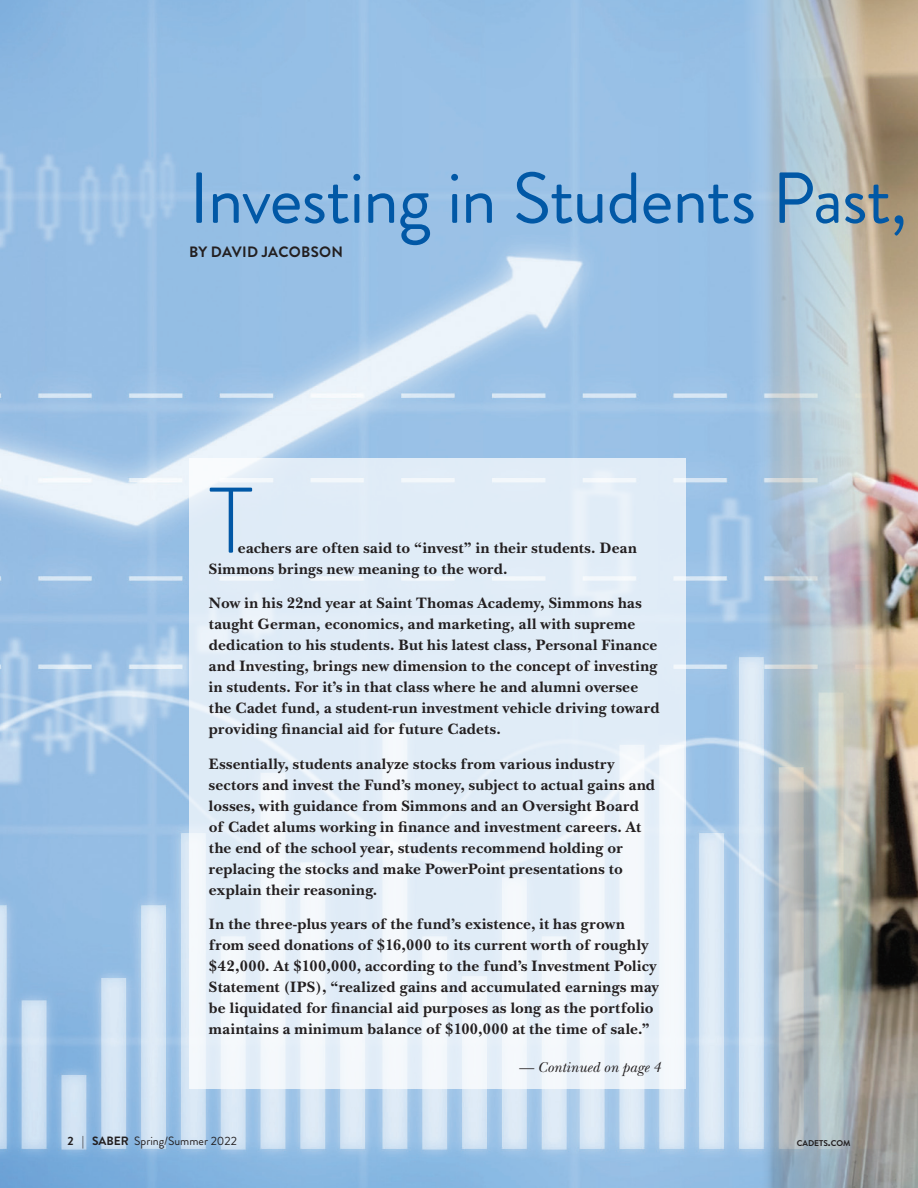
<style>
.page{position:relative;width:918px;height:1188px;background:#fff}
.page>*{position:absolute;margin:0;border:0;box-sizing:border-box;transform-origin:0 0}
.Body_Text_-_No_Inden{font:300 93px "Brandon Grotesque";color:#0158a6}
.Headline_-_30pt_Bran{font:72px "Brandon Grotesque";letter-spacing:-.015em;color:#0158a6}
.Body_Text_-_No_Inden-2{font:700 15.75px/21px "New Baskerville";letter-spacing:.015em;color:#231f20}
.Body_Text_-_No_Inden-3{font:italic 15px "New Baskerville";color:#231f20}
.ByLine{font:700 15px "Brandon Grotesque";letter-spacing:.02em;color:#231f20}
.t1{font:12px "Brandon Grotesque";color:#231f20}
.t2{font:700 8.4px "Brandon Grotesque";color:#231f20}
.s1{font-weight:700}
.s2{font-size:12px}
</style>
<div class="page">
<img style="left:0;top:0;width:760px;height:1188px">
<img style="left:760px;top:0;width:158px;height:1188px">
<svg style="left:189px;top:458px;width:497px;height:631px;fill:#e1ecf7"></svg>
<p class="Headline_-_30pt_Bran" style="left:189px;top:149px;width:720px">Investing in Students Past,</p>
<p class="ByLine" style="left:189px;top:242px;width:156px">BY DAVID JACOBSON</p>
<p class="Body_Text_-_No_Inden" style="left:209px;top:457px;width:45px">T</p>
<p class="Body_Text_-_No_Inden-2" style="left:209px;top:537px;width:429px;text-indent:29px">eachers are often said to “invest” in their students. Dean<br>Simmons brings new meaning to the word.</p>
<p class="Body_Text_-_No_Inden-2" style="left:209px;top:593px;width:452px">Now in his 22nd year at Saint Thomas Academy, Simmons has taught German, economics, and marketing, all with supreme dedication to his students. But his latest class, Personal Finance and Investing, brings new dimension to the concept of investing in students. For it’s in that class where he and alumni oversee the Cadet fund, a student-run investment vehicle driving toward providing financial aid for future Cadets.</p>
<p class="Body_Text_-_No_Inden-2" style="left:209px;top:753px;width:448px">Essentially, students analyze stocks from various industry sectors and invest the Fund’s money, subject to actual gains and losses, with guidance from Simmons and an Oversight Board of Cadet alums working in finance and investment careers. At the end of the school year, students recommend holding or replacing the stocks and make PowerPoint presentations to explain their reasoning.</p>
<p class="Body_Text_-_No_Inden-2" style="left:209px;top:914px;width:451px">In the three-plus years of the fund’s existence, it has grown from seed donations of $16,000 to its current worth of roughly $42,000. At $100,000, according to the fund’s Investment Policy Statement (IPS), “realized gains and accumulated earnings may be liquidated for financial aid purposes as long as the portfolio maintains a minimum balance of $100,000 at the time of sale.”</p>
<p class="Body_Text_-_No_Inden-3" style="left:519px;top:1058px;width:143px">— Continued on page 4</p>
<p class="t1" style="left:68px;top:1133px;width:171px"><span class="s1">2</span> | <span class="s1">SABER</span> Spring/Summer 2022</p>
<p class="t2" style="left:797px;top:1137px;width:55px">CADETS<span class="s2">.</span>COM</p>
</div>
